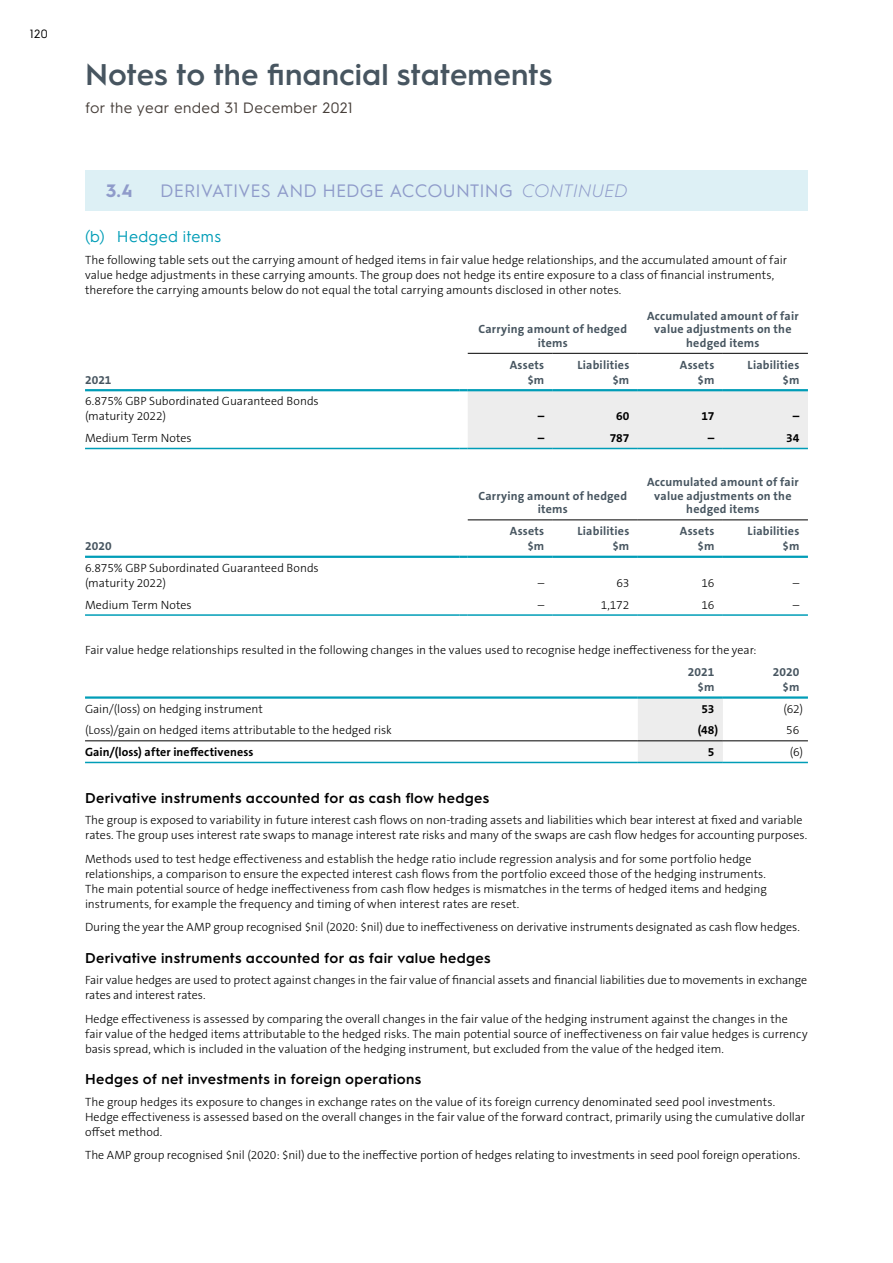
<style>
.page{position:relative;width:893px;height:1263px;background:#fff}
.page>*{position:absolute;margin:0;border:0;box-sizing:border-box;transform-origin:0 0}
.t1{font:600 30px "Hurme Geometric Sans 1";color:#475560}
.t2{font:18px "Hurme Geometric Sans 1";letter-spacing:-.005em;color:#8f9bca}
.t3{font:700 18px "Hurme Geometric Sans 1";color:#8f9bca}
.t4{font:15.75px "Hurme Geometric Sans 1";letter-spacing:.02em;color:#009db7}
.t5{font:15px "Hurme Geometric Sans 1";letter-spacing:.025em;color:#473f3a}
.t6{font:600 14.25px "Hurme Geometric Sans 1";letter-spacing:.02em;color:#000}
.t7{font:300 12px/15px "The Sans B W3";color:#000}
.t8{font:700 12px/13.5px "The Sans B W7";letter-spacing:.02em;color:#475560;text-align:center}
.t9{font:700 12px "The Sans B W7";letter-spacing:.01em;color:#000}
.t10{font:12px "Hurme Geometric Sans 1";color:#000}
.s1{font-weight:300;font-style:italic}
</style>
<div class="page">
<hr style="left:85px;top:389px;width:374px;height:2px;background:#009db7">
<hr style="left:468px;top:353px;width:85px;height:1px;background:#000">
<hr style="left:553px;top:353px;width:85px;height:1px;background:#000">
<hr style="left:638px;top:353px;width:85px;height:1px;background:#000">
<hr style="left:723px;top:353px;width:85px;height:1px;background:#000">
<hr style="left:85px;top:556px;width:374px;height:2px;background:#009db7">
<hr style="left:468px;top:556px;width:85px;height:2px;background:#009db7">
<hr style="left:553px;top:556px;width:85px;height:2px;background:#009db7">
<hr style="left:638px;top:556px;width:85px;height:2px;background:#009db7">
<hr style="left:723px;top:556px;width:85px;height:2px;background:#009db7">
<hr style="left:468px;top:519px;width:85px;height:1px;background:#000">
<hr style="left:553px;top:519px;width:85px;height:1px;background:#000">
<hr style="left:638px;top:519px;width:85px;height:1px;background:#000">
<hr style="left:723px;top:519px;width:85px;height:1px;background:#000">
<svg style="left:459px;top:556px;width:9px;height:2px"></svg>
<hr style="left:85px;top:448px;width:374px;height:1px;background:#009db7">
<svg style="left:459px;top:389px;width:349px;height:60px;background:#e3eaeb"></svg>
<hr style="left:468px;top:448px;width:85px;height:1px;background:#009db7">
<hr style="left:553px;top:448px;width:85px;height:1px;background:#009db7">
<hr style="left:638px;top:448px;width:85px;height:1px;background:#009db7">
<hr style="left:723px;top:448px;width:85px;height:1px;background:#009db7">
<hr style="left:85px;top:614px;width:374px;height:2px;background:#009db7">
<svg style="left:459px;top:614px;width:9px;height:2px"></svg>
<hr style="left:468px;top:614px;width:85px;height:2px;background:#009db7">
<hr style="left:553px;top:614px;width:85px;height:2px;background:#009db7">
<hr style="left:638px;top:614px;width:85px;height:2px;background:#009db7">
<hr style="left:723px;top:614px;width:85px;height:2px;background:#009db7">
<div style="left:638px;top:699px;width:85px;height:63px;background:#ededed"></div>
<hr style="left:85px;top:696px;width:553px;height:3px;background:#009db7">
<hr style="left:638px;top:696px;width:85px;height:3px;background:#009db7">
<hr style="left:723px;top:696px;width:85px;height:3px;background:#009db7">
<hr style="left:85px;top:740px;width:553px;height:1px;background:#000">
<hr style="left:723px;top:740px;width:85px;height:1px;background:#000">
<hr style="left:638px;top:740px;width:85px;height:1px;background:#000">
<hr style="left:85px;top:762px;width:553px;height:1px;background:#009db7">
<hr style="left:638px;top:762px;width:85px;height:1px;background:#009db7">
<hr style="left:723px;top:762px;width:85px;height:1px;background:#009db7">
<div style="left:85px;top:170px;width:723px;height:40px;background:#ddf0f5"></div>
<p class="t10" style="left:30px;top:26px;width:19px">120</p>
<h1 class="t1" style="left:85px;top:53px;width:469px">Notes to the financial statements</h1>
<p class="t5" style="left:85px;top:97px;width:269px">for the year ended 31 December 2021</p>
<h2 class="t3" style="left:106px;top:178px;width:28px">3.4</h2>
<h2 class="t2" style="left:160px;top:178px;width:469px">DERIVATIVES AND HEDGE ACCOUNTING <span class="s1">CONTINUED</span></h2>
<h3 class="t4" style="left:85px;top:226px;width:137px">(b) Hedged items</h3>
<p class="t7" style="left:85px;top:252px;width:703px">The following table sets out the carrying amount of hedged items in fair value hedge relationships, and the accumulated amount of fair value hedge adjustments in these carrying amounts. The group does not hedge its entire exposure to a class of financial instruments, therefore the carrying amounts below do not equal the total carrying amounts disclosed in other notes.</p>
<p class="t8" style="left:478px;top:323px;width:150px">Carrying amount of hedged items</p>
<p class="t8" style="left:647px;top:309px;width:153px">Accumulated amount of fair value adjustments on the hedged items</p>
<p class="t8" style="left:510px;top:358px;width:36px">Assets</p>
<p class="t8" style="left:577px;top:358px;width:53px">Liabilities</p>
<p class="t8" style="left:680px;top:358px;width:36px">Assets</p>
<p class="t8" style="left:748px;top:358px;width:53px">Liabilities</p>
<p class="t8" style="left:85px;top:373px;width:28px">2021</p>
<p class="t8" style="left:527px;top:373px;width:18px">$m</p>
<p class="t8" style="left:612px;top:373px;width:18px">$m</p>
<p class="t8" style="left:697px;top:373px;width:18px">$m</p>
<p class="t8" style="left:782px;top:373px;width:18px">$m</p>
<p class="t7" style="left:85px;top:394px;width:235px">6.875% GBP Subordinated Guaranteed Bonds (maturity 2022)</p>
<p class="t9" style="left:538px;top:409px;width:8px">–</p>
<p class="t9" style="left:616px;top:409px;width:15px">60</p>
<p class="t9" style="left:702px;top:409px;width:14px">17</p>
<p class="t9" style="left:793px;top:409px;width:8px">–</p>
<p class="t7" style="left:85px;top:431px;width:108px">Medium Term Notes</p>
<p class="t9" style="left:538px;top:430px;width:8px">–</p>
<p class="t9" style="left:610px;top:430px;width:21px">787</p>
<p class="t9" style="left:708px;top:430px;width:8px">–</p>
<p class="t9" style="left:786px;top:430px;width:15px">34</p>
<p class="t8" style="left:478px;top:489px;width:150px">Carrying amount of hedged items</p>
<p class="t8" style="left:647px;top:476px;width:153px">Accumulated amount of fair value adjustments on the hedged items</p>
<p class="t8" style="left:510px;top:524px;width:36px">Assets</p>
<p class="t8" style="left:577px;top:524px;width:53px">Liabilities</p>
<p class="t8" style="left:680px;top:524px;width:36px">Assets</p>
<p class="t8" style="left:748px;top:524px;width:53px">Liabilities</p>
<p class="t8" style="left:85px;top:540px;width:28px">2020</p>
<p class="t8" style="left:527px;top:540px;width:18px">$m</p>
<p class="t8" style="left:612px;top:540px;width:18px">$m</p>
<p class="t8" style="left:697px;top:540px;width:18px">$m</p>
<p class="t8" style="left:782px;top:540px;width:18px">$m</p>
<p class="t7" style="left:85px;top:560px;width:235px">6.875% GBP Subordinated Guaranteed Bonds (maturity 2022)</p>
<p class="t7" style="left:538px;top:575px;width:8px">–</p>
<p class="t7" style="left:616px;top:575px;width:14px">63</p>
<p class="t7" style="left:701px;top:575px;width:14px">16</p>
<p class="t7" style="left:793px;top:575px;width:8px">–</p>
<p class="t7" style="left:85px;top:597px;width:108px">Medium Term Notes</p>
<p class="t7" style="left:538px;top:597px;width:8px">–</p>
<p class="t7" style="left:601px;top:597px;width:30px">1,172</p>
<p class="t7" style="left:701px;top:597px;width:14px">16</p>
<p class="t7" style="left:793px;top:597px;width:8px">–</p>
<p class="t7" style="left:85px;top:642px;width:673px">Fair value hedge relationships resulted in the following changes in the values used to recognise hedge ineffectiveness for the year:</p>
<p class="t8" style="left:688px;top:665px;width:28px">2021</p>
<p class="t8" style="left:773px;top:665px;width:28px">2020</p>
<p class="t8" style="left:697px;top:680px;width:18px">$m</p>
<p class="t8" style="left:782px;top:680px;width:18px">$m</p>
<p class="t7" style="left:85px;top:701px;width:179px">Gain/(loss) on hedging instrument</p>
<p class="t9" style="left:701px;top:701px;width:15px">53</p>
<p class="t7" style="left:783px;top:701px;width:21px">(62)</p>
<p class="t7" style="left:85px;top:723px;width:308px">(Loss)/gain on hedged items attributable to the hedged risk</p>
<p class="t9" style="left:698px;top:723px;width:22px">(48)</p>
<p class="t7" style="left:786px;top:723px;width:15px">56</p>
<p class="t9" style="left:85px;top:744px;width:170px">Gain/(loss) after ineffectiveness</p>
<p class="t9" style="left:708px;top:744px;width:8px">5</p>
<p class="t7" style="left:790px;top:745px;width:15px">(6)</p>
<p class="t6" style="left:85px;top:788px;width:406px">Derivative instruments accounted for as cash flow hedges</p>
<p class="t7" style="left:85px;top:813px;width:724px">The group is exposed to variability in future interest cash flows on non-trading assets and liabilities which bear interest at fixed and variable rates. The group uses interest rate swaps to manage interest rate risks and many of the swaps are cash flow hedges for accounting purposes.</p>
<p class="t7" style="left:85px;top:851px;width:683px">Methods used to test hedge effectiveness and establish the hedge ratio include regression analysis and for some portfolio hedge relationships, a comparison to ensure the expected interest cash flows from the portfolio exceed those of the hedging instruments.<br>The main potential source of hedge ineffectiveness from cash flow hedges is mismatches in the terms of hedged items and hedging instruments, for example the frequency and timing of when interest rates are reset.</p>
<p class="t7" style="left:85px;top:920px;width:716px">During the year the AMP group recognised $nil (2020: $nil) due to ineffectiveness on derivative instruments designated as cash flow hedges.</p>
<p class="t6" style="left:85px;top:948px;width:407px">Derivative instruments accounted for as fair value hedges</p>
<p class="t7" style="left:85px;top:973px;width:724px">Fair value hedges are used to protect against changes in the fair value of financial assets and financial liabilities due to movements in exchange rates and interest rates.</p>
<p class="t7" style="left:85px;top:1011px;width:724px">Hedge effectiveness is assessed by comparing the overall changes in the fair value of the hedging instrument against the changes in the fair value of the hedged items attributable to the hedged risks. The main potential source of ineffectiveness on fair value hedges is currency basis spread, which is included in the valuation of the hedging instrument, but excluded from the value of the hedged item.</p>
<p class="t6" style="left:85px;top:1069px;width:338px">Hedges of net investments in foreign operations</p>
<p class="t7" style="left:85px;top:1094px;width:722px">The group hedges its exposure to changes in exchange rates on the value of its foreign currency denominated seed pool investments.<br>Hedge effectiveness is assessed based on the overall changes in the fair value of the forward contract, primarily using the cumulative dollar offset method.</p>
<p class="t7" style="left:85px;top:1148px;width:717px">The AMP group recognised $nil (2020: $nil) due to the ineffective portion of hedges relating to investments in seed pool foreign operations.</p>
</div>
